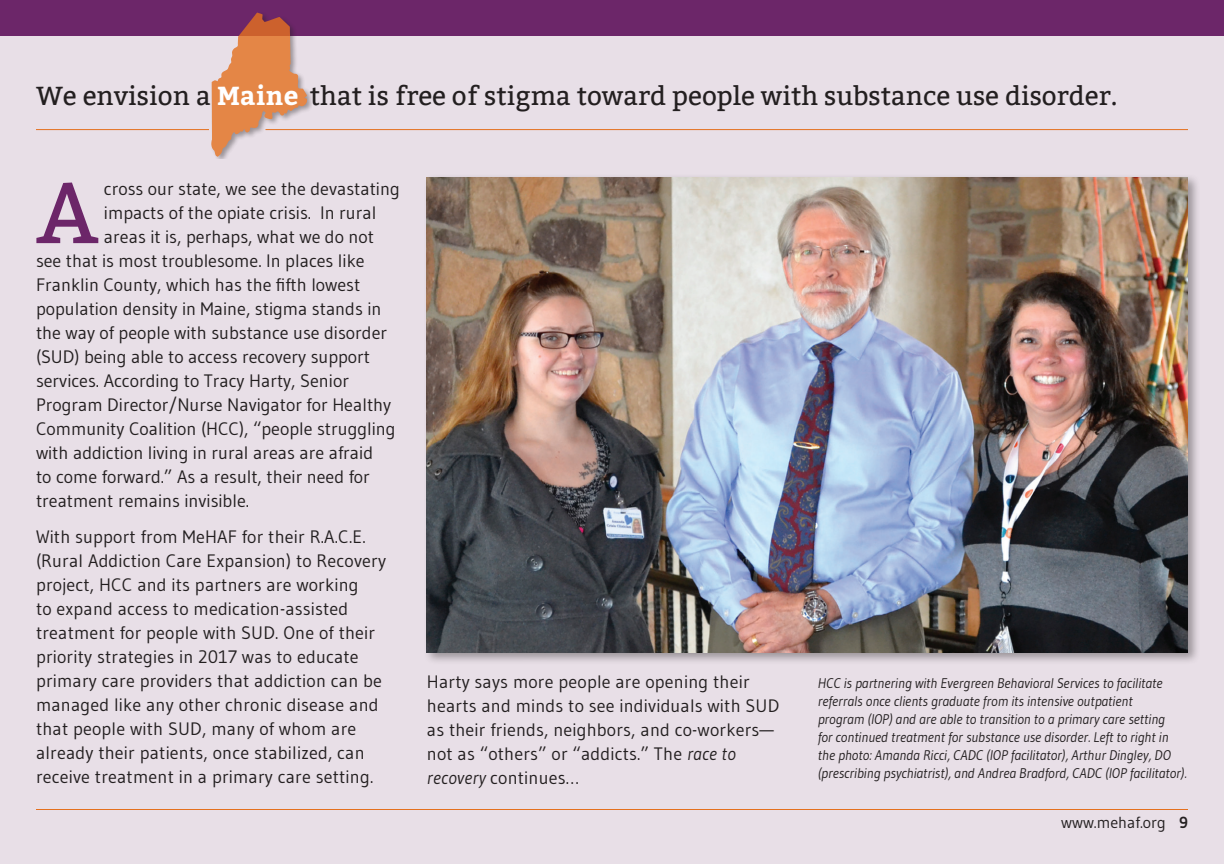
<style>
.page{position:relative;width:1224px;height:864px;background:#e8dfe7}
.page>*{position:absolute;margin:0;border:0;box-sizing:border-box;transform-origin:0 0}
.t1{font:86.6px "Bitter";color:#6c2669}
.t2{font:26px "Bitter";color:#231f20}
.t3{font:18px/24px "Gudea";letter-spacing:.01em;color:#231f20}
.t4{font:16px "Gudea";color:#231f20}
.t5{font:italic 14px/18px "Gudea";letter-spacing:-.005em;color:#231f20}
.s1{font-weight:700;color:#fff}
.s2{font-style:italic}
.s3{font-weight:700}
</style>
<div class="page">
<div style="left:0;top:0;width:1224px;height:36px;background:#6c2669"></div>
<hr style="left:36px;top:809px;width:1152px;height:1px;background:#e4701e">
<img style="left:208px;top:12px;width:103px;height:146px">
<hr style="left:266px;top:129px;width:922px;height:1px;background:#e4701e">
<hr style="left:36px;top:129px;width:173px;height:1px;background:#e4701e">
<div style="left:423px;top:174px;width:778px;height:491px;background:#231f20;opacity:.4"></div>
<img style="left:427px;top:178px;width:761px;height:474px">
<p class="t2" style="left:36px;top:80px;width:1083px">We envision a <span class="s1">Maine</span> that is free of stigma toward people with substance use disorder.</p>
<p class="t1" style="left:36px;top:162px;width:64px">A</p>
<p class="t3" style="left:104px;top:177px;width:297px">cross our state, we see the devastating</p>
<p class="t3" style="left:104px;top:201px;width:274px">impacts of the opiate crisis. In rural</p>
<p class="t3" style="left:104px;top:225px;width:272px">areas it is, perhaps, what we do not</p>
<p class="t3" style="left:36px;top:249px;width:330px">see that is most troublesome. In places like</p>
<p class="t3" style="left:36px;top:273px;width:326px">Franklin County, which has the fifth lowest</p>
<p class="t3" style="left:36px;top:297px;width:347px">population density in Maine, stigma stands in</p>
<p class="t3" style="left:36px;top:321px;width:353px">the way of people with substance use disorder</p>
<p class="t3" style="left:36px;top:345px;width:336px">(SUD) being able to access recovery support</p>
<p class="t3" style="left:36px;top:369px;width:315px">services. According to Tracy Harty, Senior</p>
<p class="t3" style="left:36px;top:393px;width:357px">Program Director/Nurse Navigator for Healthy</p>
<p class="t3" style="left:36px;top:417px;width:361px">Community Coalition (HCC), “people struggling</p>
<p class="t3" style="left:36px;top:441px;width:339px">with addiction living in rural areas are afraid</p>
<p class="t3" style="left:36px;top:465px;width:335px">to come forward.” As a result, their need for</p>
<p class="t3" style="left:36px;top:489px;width:215px">treatment remains invisible.</p>
<p class="t3" style="left:36px;top:524px;width:352px">With support from MeHAF for their R.A.C.E. (Rural Addiction Care Expansion) to Recovery project, HCC and its partners are working<br>to expand access to medication-assisted treatment for people with SUD. One of their priority strategies in 2017 was to educate primary care providers that addiction can be managed like any other chronic disease and that people with SUD, many of whom are already their patients, once stabilized, can receive treatment in a primary care setting.</p>
<p class="t3" style="left:427px;top:670px;width:354px">Harty says more people are opening their hearts and minds to see individuals with SUD as their friends, neighbors, and co-workers— not as “others” or “addicts.” The <span class="s2">race to recovery</span> continues…</p>
<p class="t5" style="left:818px;top:674px;width:370px">HCC is partnering with Evergreen Behavioral Services to facilitate referrals once clients graduate from its intensive outpatient<br>program (IOP) and are able to transition to a primary care setting<br>for continued treatment for substance use disorder. Left to right in the photo: Amanda Ricci, CADC (IOP facilitator), Arthur Dingley, DO (prescribing psychiatrist), and Andrea Bradford, CADC (IOP facilitator).</p>
<p class="t4" style="left:1061px;top:812px;width:128px">www.mehaf.org <span class="s3">9</span></p>
</div>
